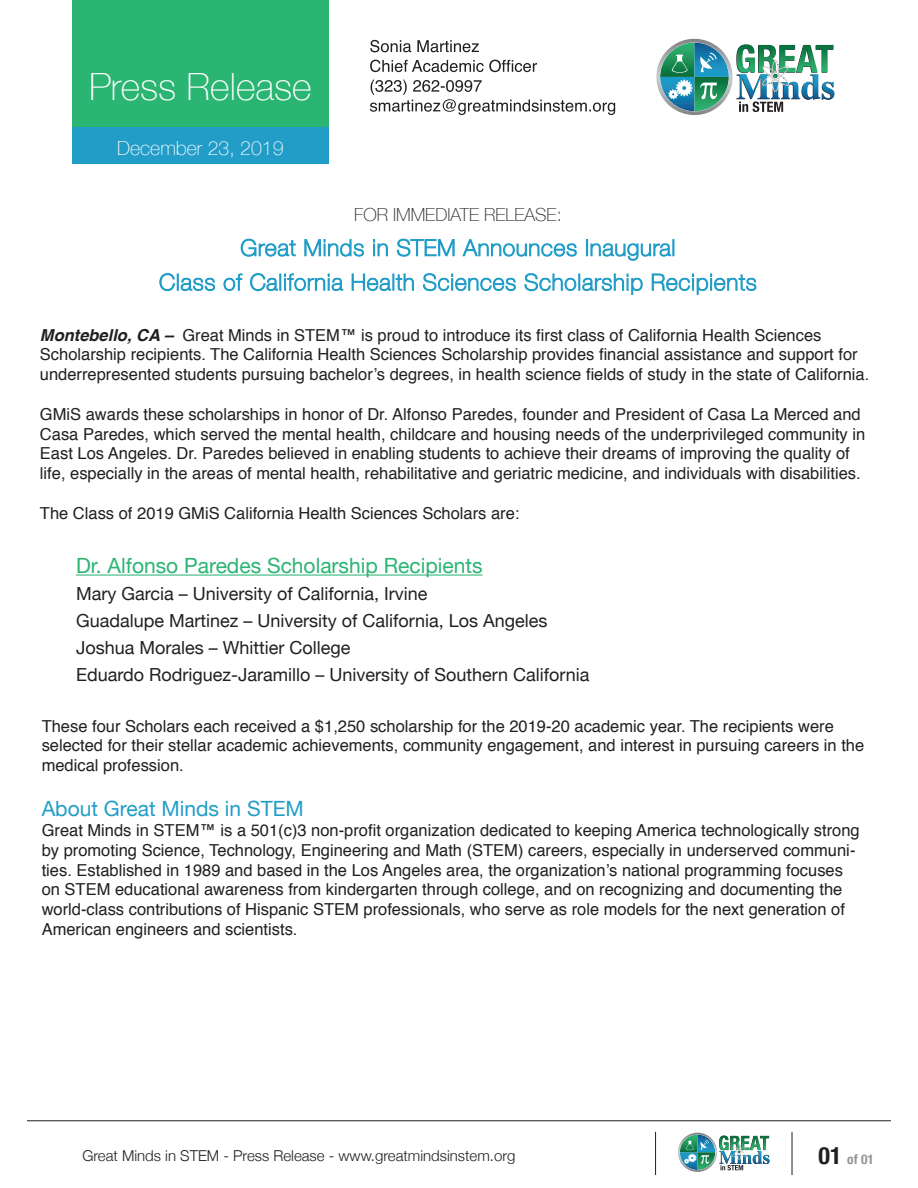
<style>
.page{position:relative;width:918px;height:1188px;background:#fff}
.page>*{position:absolute;margin:0;border:0;box-sizing:border-box;transform-origin:0 0}
.t1{font:100 37.5px "Helvetica Neue";color:#fff}
.t2{font:21px "Helvetica Neue";color:#2bb572}
.t3{font:21px "Helvetica Neue";color:#229dc8}
.t4{font:100 19.5px "Helvetica Neue";color:#fff}
.t5{font:18px "Helvetica Neue";color:#231f20}
.t6{font:100 18px "Helvetica Neue";color:#231f20}
.t7{font:16.5px/19.8px "Helvetica";color:#231f20}
.t8{font:300 15px "Helvetica Neue";color:#231f20}
.t9{font:700 condensed 13.5px "Helvetica Neue";color:#939598}
.s1{font-weight:700;font-style:italic}
.s2{font-size:24px;color:#231f20}
</style>
<div class="page">
<hr style="left:76px;top:575px;width:407px;height:1px;background:#2bb572">
<div style="left:72px;top:0;width:257px;height:127px;background:#2bb572"></div>
<div style="left:72px;top:127px;width:257px;height:37px;background:#229dc8"></div>
<svg style="left:656px;top:39px;width:178px;height:76px"></svg>
<svg style="left:240px;top:238px;width:56px;height:19px"></svg>
<svg style="left:304px;top:239px;width:60px;height:18px"></svg>
<svg style="left:373px;top:239px;width:15px;height:18px"></svg>
<svg style="left:396px;top:238px;width:59px;height:19px"></svg>
<svg style="left:462px;top:239px;width:115px;height:18px"></svg>
<svg style="left:586px;top:239px;width:88px;height:22px"></svg>
<svg style="left:159px;top:273px;width:57px;height:19px"></svg>
<svg style="left:223px;top:273px;width:20px;height:18px"></svg>
<svg style="left:250px;top:273px;width:94px;height:19px"></svg>
<svg style="left:351px;top:273px;width:63px;height:18px"></svg>
<svg style="left:423px;top:273px;width:93px;height:19px"></svg>
<svg style="left:524px;top:273px;width:119px;height:22px"></svg>
<svg style="left:651px;top:273px;width:106px;height:22px"></svg>
<hr style="left:27px;top:1120px;width:864px;height:1px;background:#231f20">
<hr style="left:655px;top:1132px;width:1px;height:43px;background:#231f20">
<hr style="left:792px;top:1132px;width:1px;height:43px;background:#231f20">
<img style="left:678px;top:1133px;width:91px;height:39px">
<svg style="left:370px;top:80px;width:245px;height:35px"></svg>
<svg style="left:370px;top:60px;width:167px;height:12px"></svg>
<svg style="left:370px;top:40px;width:109px;height:12px"></svg>
<p class="t1" style="left:89px;top:58px;width:224px">Press Release</p>
<p class="t4" style="left:117px;top:133px;width:168px">December 23, 2019</p>
<p class="t6" style="left:354px;top:201px;width:209px">FOR IMMEDIATE RELEASE:</p>
<p class="t7" style="left:40px;top:326px;width:831px"><span class="s1">Montebello, CA –</span> Great Minds in STEM™ is proud to introduce its first class of California Health Sciences<br>Scholarship recipients. The California Health Sciences Scholarship provides financial assistance and support for underrepresented students pursuing bachelor’s degrees, in health science fields of study in the state of California.</p>
<p class="t7" style="left:40px;top:405px;width:827px">GMiS awards these scholarships in honor of Dr. Alfonso Paredes, founder and President of Casa La Merced and Casa Paredes, which served the mental health, childcare and housing needs of the underprivileged community in East Los Angeles. Dr. Paredes believed in enabling students to achieve their dreams of improving the quality of life, especially in the areas of mental health, rehabilitative and geriatric medicine, and individuals with disabilities.</p>
<p class="t7" style="left:40px;top:504px;width:481px">The Class of 2019 GMiS California Health Sciences Scholars are:</p>
<p class="t2" style="left:76px;top:550px;width:408px">Dr. Alfonso Paredes Scholarship Recipients</p>
<p class="t5" style="left:76px;top:581px;width:353px">Mary Garcia – University of California, Irvine</p>
<p class="t5" style="left:76px;top:608px;width:473px">Guadalupe Martinez – University of California, Los Angeles</p>
<p class="t5" style="left:76px;top:635px;width:276px">Joshua Morales – Whittier College</p>
<p class="t5" style="left:76px;top:662px;width:515px">Eduardo Rodriguez-Jaramillo – University of Southern California</p>
<p class="t7" style="left:42px;top:716px;width:824px">These four Scholars each received a $1,250 scholarship for the 2019-20 academic year. The recipients were selected for their stellar academic achievements, community engagement, and interest in pursuing careers in the medical profession.</p>
<p class="t3" style="left:42px;top:794px;width:264px">About Great Minds in STEM</p>
<p class="t7" style="left:42px;top:821px;width:820px">Great Minds in STEM™ is a 501(c)3 non-profit organization dedicated to keeping America technologically strong by promoting Science, Technology, Engineering and Math (STEM) careers, especially in underserved communi&shy;ties. Established in 1989 and based in the Los Angeles area, the organization’s national programming focuses on STEM educational awareness from kindergarten through college, and on recognizing and documenting the world-class contributions of Hispanic STEM professionals, who serve as role models for the next generation of American engineers and scientists.</p>
<p class="t8" style="left:82px;top:1143px;width:435px">Great Minds in STEM - Press Release - www.greatmindsinstem.org</p>
<p class="t9" style="left:819px;top:1148px;width:57px"><span class="s2">01</span> of 01</p>
</div>
